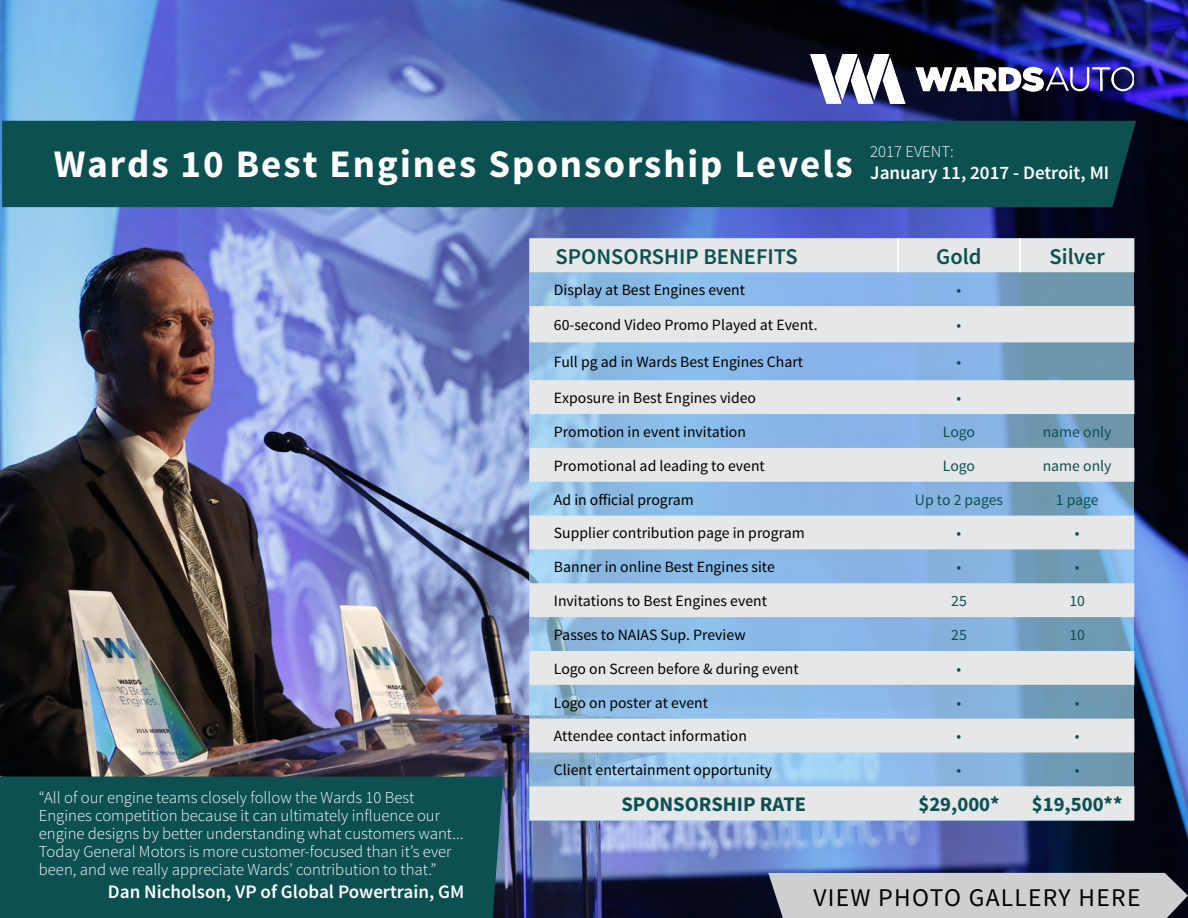
<style>
.page{position:relative;width:1188px;height:918px;background:#fff}
.page>*{position:absolute;margin:0;border:0;box-sizing:border-box;transform-origin:0 0}
.t1{font:700 39px "Source Sans Pro";letter-spacing:.05em;color:#fff}
.t2{font:25.5px "Source Sans Pro";letter-spacing:.05em;color:#000}
.t3{font:600 22.5px "Source Sans Pro";color:#0c5051}
.t4{font:700 20.7px "Source Sans Pro";color:#0c5051}
.t5{font:600 19.05px "Source Sans Pro";color:#fff}
.t6{font:300 16.65px/18px "Source Sans Pro";color:#fff}
.t7{font:15.6px "Source Sans Pro";color:#000}
.t8{font:15.6px "Source Sans Pro";color:#0c5051}
.s1{font-weight:600;font-size:19.05px}
</style>
<div class="page">
<img style="left:0;top:0;width:1188px;height:918px">
<img style="left:811px;top:54px;width:323px;height:49px">
<div style="left:2px;top:121px;width:1134px;height:86px;background:#0c5051"></div>
<div style="left:768px;top:873px;width:420px;height:45px;background:#cdcfd0"></div>
<svg style="left:529px;top:238px;width:605px;height:582px;background:#b9cee2"></svg>
<hr style="left:897px;top:238px;width:2px;height:34px;background:#fff">
<hr style="left:1019px;top:238px;width:2px;height:34px;background:#fff">
<div style="left:0;top:777px;width:503px;height:141px;background:#0c5051"></div>
<p class="t6" style="left:870px;top:142px;width:85px">2017 EVENT:</p>
<h1 class="t1" style="left:54px;top:139px;width:1057px">Wards 10 Best Engines Sponsorship Levels <span class="s1">January 11, 2017 - Detroit, MI</span></h1>
<p class="t6" style="left:39px;top:789px;width:426px">“All of our engine teams closely follow the Wards 10 Best Engines competition because it can ultimately influence our engine designs by better understanding what customers want...<br>Today General Motors is more customer-focused than it’s ever been, and we really appreciate Wards’ contribution to that.”</p>
<p class="t5" style="left:108px;top:880px;width:358px">Dan Nicholson, VP of Global Powertrain, GM</p>
<h3 class="t3" style="left:556px;top:242px;width:244px">SPONSORSHIP BENEFITS</h3>
<h3 class="t3" style="left:936px;top:242px;width:47px">Gold</h3>
<h3 class="t3" style="left:1050px;top:242px;width:57px">Silver</h3>
<p class="t7" style="left:554px;top:280px;width:193px">Display at Best Engines event</p>
<p class="t8" style="left:957px;top:280px;width:6px">•</p>
<p class="t7" style="left:554px;top:315px;width:265px">60-second Video Promo Played at Event.</p>
<p class="t8" style="left:957px;top:315px;width:6px">•</p>
<p class="t7" style="left:554px;top:352px;width:251px">Full pg ad in Wards Best Engines Chart</p>
<p class="t8" style="left:957px;top:352px;width:6px">•</p>
<p class="t7" style="left:554px;top:388px;width:204px">Exposure in Best Engines video</p>
<p class="t8" style="left:957px;top:388px;width:6px">•</p>
<p class="t7" style="left:554px;top:422px;width:194px">Promotion in event invitation</p>
<p class="t8" style="left:943px;top:422px;width:34px">Logo</p>
<p class="t8" style="left:1043px;top:422px;width:70px">name only</p>
<p class="t7" style="left:554px;top:456px;width:212px">Promotional ad leading to event</p>
<p class="t8" style="left:943px;top:456px;width:34px">Logo</p>
<p class="t8" style="left:1043px;top:456px;width:70px">name only</p>
<p class="t7" style="left:554px;top:490px;width:141px">Ad in official program</p>
<p class="t8" style="left:915px;top:490px;width:90px">Up to 2 pages</p>
<p class="t8" style="left:1056px;top:490px;width:44px">1 page</p>
<p class="t7" style="left:554px;top:524px;width:252px">Supplier contribution page in program</p>
<p class="t8" style="left:957px;top:524px;width:6px">•</p>
<p class="t8" style="left:1075px;top:524px;width:6px">•</p>
<p class="t7" style="left:554px;top:557px;width:222px">Banner in online Best Engines site</p>
<p class="t8" style="left:957px;top:557px;width:6px">•</p>
<p class="t8" style="left:1075px;top:557px;width:6px">•</p>
<p class="t7" style="left:554px;top:591px;width:215px">Invitations to Best Engines event</p>
<p class="t8" style="left:951px;top:591px;width:17px">25</p>
<p class="t8" style="left:1069px;top:591px;width:17px">10</p>
<p class="t7" style="left:554px;top:625px;width:193px">Passes to NAIAS Sup. Preview</p>
<p class="t8" style="left:951px;top:625px;width:17px">25</p>
<p class="t8" style="left:1069px;top:625px;width:17px">10</p>
<p class="t7" style="left:554px;top:659px;width:246px">Logo on Screen before &amp; during event</p>
<p class="t8" style="left:957px;top:659px;width:6px">•</p>
<p class="t7" style="left:554px;top:693px;width:156px">Logo on poster at event</p>
<p class="t8" style="left:957px;top:693px;width:6px">•</p>
<p class="t8" style="left:1075px;top:693px;width:6px">•</p>
<p class="t7" style="left:554px;top:727px;width:195px">Attendee contact information</p>
<p class="t8" style="left:957px;top:727px;width:6px">•</p>
<p class="t8" style="left:1075px;top:727px;width:6px">•</p>
<p class="t7" style="left:554px;top:760px;width:220px">Client entertainment opportunity</p>
<p class="t8" style="left:957px;top:760px;width:6px">•</p>
<p class="t8" style="left:1075px;top:760px;width:6px">•</p>
<h3 class="t4" style="left:621px;top:791px;width:186px">SPONSORSHIP RATE</h3>
<h3 class="t4" style="left:918px;top:791px;width:83px">$29,000*</h3>
<h3 class="t4" style="left:1032px;top:791px;width:92px">$19,500**</h3>
<h2 class="t2" style="left:813px;top:882px;width:329px">VIEW PHOTO GALLERY HERE</h2>
</div>
